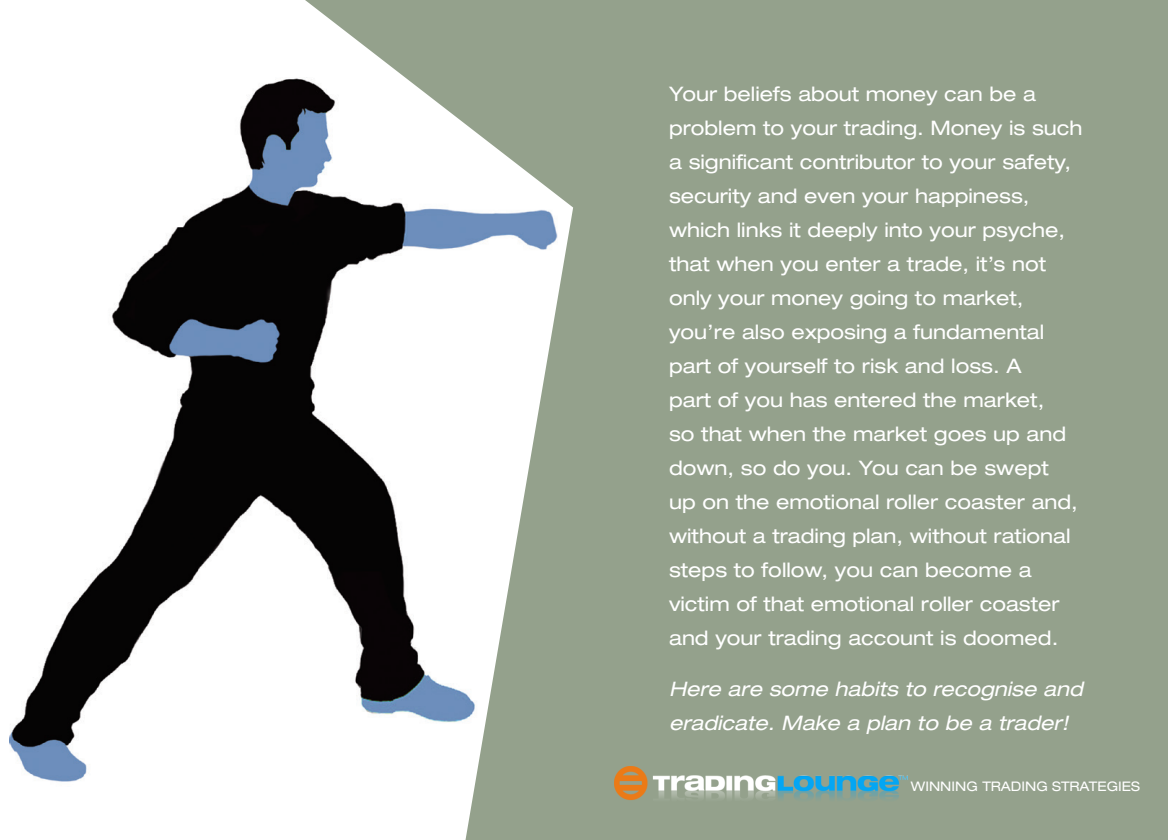
<style>
.page{position:relative;width:1168px;height:840px;background:#fff}
.page>*{position:absolute;margin:0;border:0;box-sizing:border-box;transform-origin:0 0}
.t1{font:expanded 20px/34px "Helvetica Neue";color:#fff}
.t2{font:italic expanded 20px/34px "Helvetica Neue";color:#fff}
.t3{font:expanded 13.2px "Helvetica Neue";color:#fff}
</style>
<div class="page">
<div style="left:582px;top:0;width:586px;height:839px;background:#94a18c"></div>
<img style="left:10px;top:78px;width:295px;height:704px">
<img style="left:614px;top:766px;width:293px;height:34px">
<svg style="left:305px;top:0;width:277px;height:839px"></svg>
<p class="t1" style="left:669px;top:76px;width:415px">Your beliefs about money can be a problem to your trading. Money is such a significant contributor to your safety, security and even your happiness, which links it deeply into your psyche, that when you enter a trade, it’s not only your money going to market, you’re also exposing a fundamental part of yourself to risk and loss. A<br>part of you has entered the market,<br>so that when the market goes up and down, so do you. You can be swept<br>up on the emotional roller coaster and, without a trading plan, without rational steps to follow, you can become a victim of that emotional roller coaster and your trading account is doomed.</p>
<p class="t2" style="left:669px;top:671px;width:415px">Here are some habits to recognise and eradicate. Make a plan to be a trader!</p>
<p class="t3" style="left:911px;top:778px;width:231px">WINNING TRADING STRATEGIES</p>
</div>
